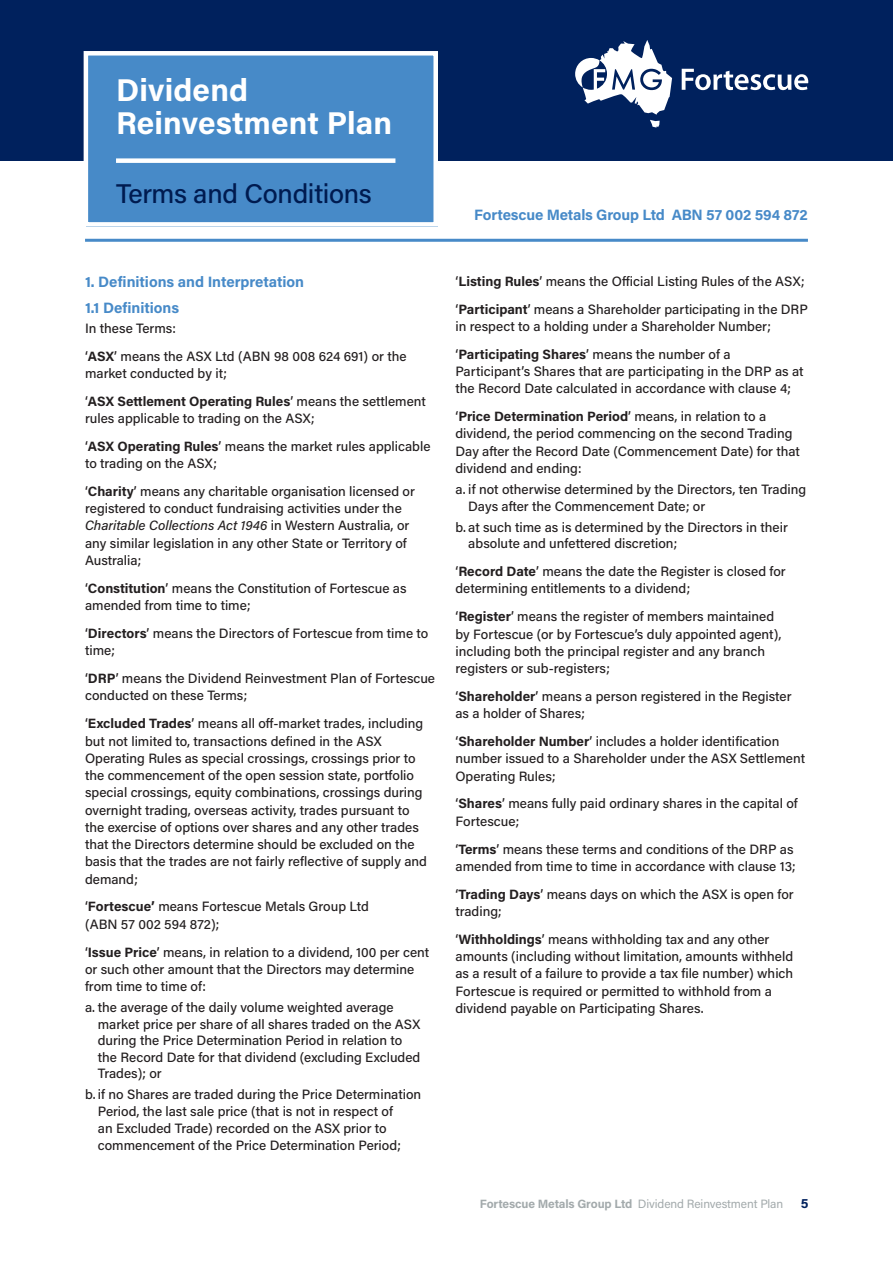
<style>
.page{position:relative;width:893px;height:1263px;background:#fff}
.page>*{position:absolute;margin:0;border:0;box-sizing:border-box;transform-origin:0 0}
.t1{font:700 31.5px/33.2px "Acumin Pro";letter-spacing:.005em;color:#fff}
.t2{font:500 27px "Acumin Pro";letter-spacing:-.01em;color:#001b50}
.Body_Sub{font:700 15px "Acumin Pro";letter-spacing:-.005em;color:#478ac8}
.body_copy{font:500 13.5px/17.2px "Acumin Pro";color:#231f20}
.Bullet_points{font:500 13.5px/16.5px "Acumin Pro";color:#231f20}
.body_copy_before_bul{font:500 13.5px/17.2px "Acumin Pro";color:#231f20}
.Bullet_point_last_2{font:500 13.5px/16.5px "Acumin Pro";color:#231f20}
.t3{font:700 13.5px "Acumin Pro";color:#00215d}
.t4{font:12px "Acumin Pro";letter-spacing:-.01em;color:#a3aaac}
.s1{font-weight:700}
.s2{font-style:italic}
</style>
<div class="page">
<div style="left:0;top:0;width:893px;height:161px;background:#00215d"></div>
<svg style="left:650px;top:120px;width:10px;height:8px"></svg>
<svg style="left:575px;top:40px;width:97px;height:74px"></svg>
<svg style="left:682px;top:69px;width:126px;height:21px"></svg>
<div style="left:87px;top:53px;width:351px;height:174px;background:#478ac8"></div>
<hr style="left:85px;top:239px;width:723px;height:3px;background:#478ac8">
<div style="left:116px;top:158px;width:279px;height:5px;background:#fff"></div>
<div style="left:84px;top:51px;width:354px;height:176px;border:4px solid #fff"></div>
<p class="t1" style="left:116px;top:72px;width:278px">Dividend<br>Reinvestment Plan</p>
<p class="t2" style="left:116px;top:174px;width:257px">Terms and Conditions</p>
<p class="Body_Sub" style="left:85px;top:271px;width:221px">1. Definitions and Interpretation</p>
<p class="Body_Sub" style="left:85px;top:297px;width:96px">1.1 Definitions</p>
<p class="body_copy" style="left:85px;top:319px;width:92px">In these Terms:</p>
<p class="body_copy" style="left:85px;top:347px;width:323px">‘<span class="s1">ASX</span>’ means the ASX Ltd (ABN 98 008 624 691) or the market conducted by it;</p>
<p class="body_copy" style="left:85px;top:392px;width:342px">‘<span class="s1">ASX Settlement Operating Rules</span>’ means the settlement rules applicable to trading on the ASX;</p>
<p class="body_copy" style="left:85px;top:437px;width:347px">‘<span class="s1">ASX Operating Rules</span>’ means the market rules applicable to trading on the ASX;</p>
<p class="body_copy" style="left:85px;top:482px;width:331px">‘<span class="s1">Charity</span>’ means any charitable organisation licensed or registered to conduct fundraising activities under the <span class="s2">Charitable Collections Act 1946</span> in Western Australia, or any similar legislation in any other State or Territory of Australia;</p>
<p class="body_copy" style="left:85px;top:579px;width:323px">‘<span class="s1">Constitution</span>’ means the Constitution of Fortescue as amended from time to time;</p>
<p class="body_copy" style="left:85px;top:624px;width:345px">‘<span class="s1">Directors</span>’ means the Directors of Fortescue from time to time;</p>
<p class="body_copy" style="left:85px;top:669px;width:352px">‘<span class="s1">DRP</span>’ means the Dividend Reinvestment Plan of Fortescue conducted on these Terms;</p>
<p class="body_copy" style="left:85px;top:714px;width:343px">‘<span class="s1">Excluded Trades</span>’ means all off-market trades, including but not limited to, transactions defined in the ASX Operating Rules as special crossings, crossings prior to the commencement of the open session state, portfolio special crossings, equity combinations, crossings during overnight trading, overseas activity, trades pursuant to the exercise of options over shares and any other trades that the Directors determine should be excluded on the basis that the trades are not fairly reflective of supply and demand;</p>
<p class="body_copy" style="left:85px;top:897px;width:285px">‘<span class="s1">Fortescue’</span> means Fortescue Metals Group Ltd (ABN 57 002 594 872);</p>
<p class="body_copy_before_bul" style="left:85px;top:943px;width:346px">‘<span class="s1">Issue Price</span>’ means, in relation to a dividend, 100 per cent or such other amount that the Directors may determine from time to time of:</p>
<p class="Bullet_points" style="left:98px;top:999px;width:324px;text-indent:-13px">a. the average of the daily volume weighted average market price per share of all shares traded on the ASX during the Price Determination Period in relation to the Record Date for that dividend (excluding Excluded Trades); or</p>
<p class="Bullet_points" style="left:98px;top:1086px;width:325px;line-height:17px;text-indent:-13px">b. if no Shares are traded during the Price Determination Period, the last sale price (that is not in respect of<br>an Excluded Trade) recorded on the ASX prior to commencement of the Price Determination Period;</p>
<p class="Body_Sub" style="left:474px;top:204px;width:335px">Fortescue Metals Group Ltd ABN 57 002 594 872</p>
<p class="body_copy" style="left:455px;top:272px;width:351px">‘<span class="s1">Listing Rules</span>’ means the Official Listing Rules of the ASX;</p>
<p class="body_copy" style="left:455px;top:300px;width:354px">‘<span class="s1">Participant</span>’ means a Shareholder participating in the DRP in respect to a holding under a Shareholder Number;</p>
<p class="body_copy" style="left:455px;top:345px;width:350px">‘<span class="s1">Participating Shares</span>’ means the number of a<br>Participant’s Shares that are participating in the DRP as at the Record Date calculated in accordance with clause 4;</p>
<p class="body_copy_before_bul" style="left:455px;top:407px;width:346px">‘<span class="s1">Price Determination Period</span>’ means, in relation to a dividend, the period commencing on the second Trading Day after the Record Date (Commencement Date) for that dividend and ending:</p>
<p class="Bullet_points" style="left:468px;top:480px;width:340px;text-indent:-13px">a. if not otherwise determined by the Directors, ten Trading<br>Days after the Commencement Date; or</p>
<p class="Bullet_point_last_2" style="left:468px;top:518px;width:321px;text-indent:-13px">b. at such time as is determined by the Directors in their absolute and unfettered discretion;</p>
<p class="body_copy" style="left:455px;top:562px;width:332px">‘<span class="s1">Record Date</span>’ means the date the Register is closed for determining entitlements to a dividend;</p>
<p class="body_copy" style="left:455px;top:607px;width:327px">‘<span class="s1">Register</span>’ means the register of members maintained by Fortescue (or by Fortescue’s duly appointed agent), including both the principal register and any branch registers or sub-registers;</p>
<p class="body_copy" style="left:455px;top:687px;width:338px">‘<span class="s1">Shareholder</span>’ means a person registered in the Register as a holder of Shares;</p>
<p class="body_copy" style="left:455px;top:732px;width:351px">‘<span class="s1">Shareholder Number</span>’ includes a holder identification number issued to a Shareholder under the ASX Settlement<br>Operating Rules;</p>
<p class="body_copy" style="left:455px;top:794px;width:344px">‘<span class="s1">Shares</span>’ means fully paid ordinary shares in the capital of<br>Fortescue;</p>
<p class="body_copy" style="left:455px;top:840px;width:342px">‘<span class="s1">Terms</span>’ means these terms and conditions of the DRP as amended from time to time in accordance with clause 13;</p>
<p class="body_copy" style="left:455px;top:885px;width:340px">‘<span class="s1">Trading Days</span>’ means days on which the ASX is open for trading;</p>
<p class="body_copy" style="left:455px;top:930px;width:339px">‘<span class="s1">Withholdings</span>’ means withholding tax and any other amounts (including without limitation, amounts withheld as a result of a failure to provide a tax file number) which Fortescue is required or permitted to withhold from a dividend payable on Participating Shares.</p>
<p class="t4" style="left:480px;top:1195px;width:305px"><span class="s1">Fortescue Metals Group Ltd</span> Dividend Reinvestment Plan</p>
<p class="t3" style="left:801px;top:1193px;width:9px">5</p>
</div>
